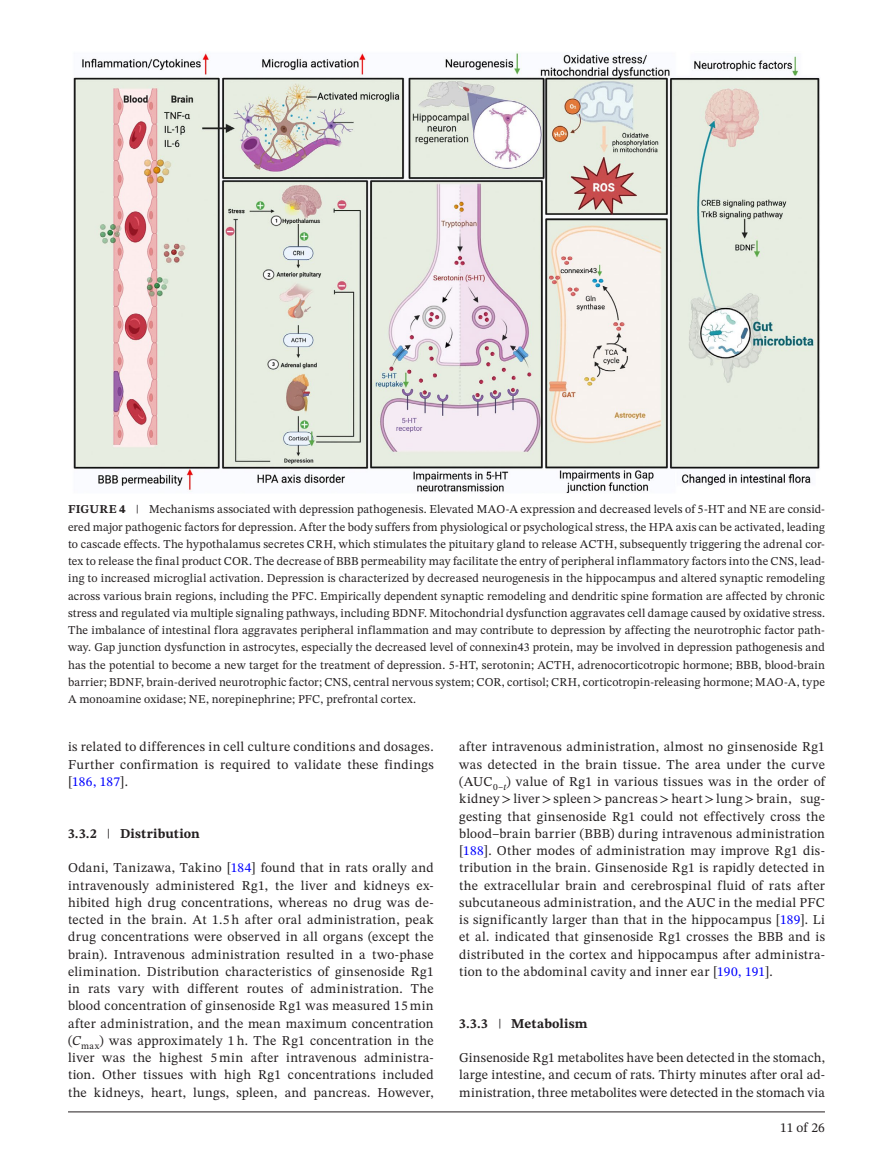
<style>
.page{position:relative;width:893px;height:1174px;background:#fff}
.page>*{position:absolute;margin:0;border:0;box-sizing:border-box;transform-origin:0 0}
.t1{font:13.5px/17.2px "STIX Two Text";letter-spacing:.02em;color:#231f20;text-align:justify}
.t2{font:700 13.5px "STIX Two Text";letter-spacing:.01em;color:#231f20}
.t3{font:12px/17.2px "STIX Two Text";letter-spacing:.01em;color:#231f20;text-align:justify}
.s1{font-weight:700}
.s2{color:#00f}
.s3{font-weight:400}
.s4{font-style:italic}
</style>
<div class="page">
<hr style="left:68px;top:1111px;width:757px;height:1px;background:#231f20">
<img style="left:73px;top:53px;width:747px;height:440px">
<p class="t3" style="left:68px;top:500px;width:758px"><span class="s1">FIGURE 4</span> | Mechanisms associated with depression pathogenesis. Elevated MAO-A expression and decreased levels of 5-HT and NE are consid&shy;ered major pathogenic factors for depression. After the body suffers from physiological or psychological stress, the HPA axis can be activated, leading to cascade effects. The hypothalamus secretes CRH, which stimulates the pituitary gland to release ACTH, subsequently triggering the adrenal cor&shy;tex to release the final product COR. The decrease of BBB permeability may facilitate the entry of peripheral inflammatory factors into the CNS, lead&shy;ing to increased microglial activation. Depression is characterized by decreased neurogenesis in the hippocampus and altered synaptic remodeling across various brain regions, including the PFC. Empirically dependent synaptic remodeling and dendritic spine formation are affected by chronic stress and regulated via multiple signaling pathways, including BDNF. Mitochondrial dysfunction aggravates cell damage caused by oxidative stress.<br>The imbalance of intestinal flora aggravates peripheral inflammation and may contribute to depression by affecting the neurotrophic factor path&shy;way. Gap junction dysfunction in astrocytes, especially the decreased level of connexin43 protein, may be involved in depression pathogenesis and has the potential to become a new target for the treatment of depression. 5-HT, serotonin; ACTH, adrenocorticotropic hormone; BBB, blood-brain barrier; BDNF, brain-derived neurotrophic factor; CNS, central nervous system; COR, cortisol; CRH, corticotropin-releasing hormone; MAO-A, type A monoamine oxidase; NE, norepinephrine; PFC, prefrontal cortex.</p>
<p class="t1" style="left:68px;top:738px;width:367px">is related to differences in cell culture conditions and dosages.<br>Further confirmation is required to validate these findings [<span class="s2">186, 187</span>].</p>
<p class="t2" style="left:68px;top:823px;width:133px">3.3.2 <span class="s3">|</span> Distribution</p>
<p class="t1" style="left:68px;top:859px;width:367px">Odani, Tanizawa, Takino [<span class="s2">184</span>] found that in rats orally and intravenously administered Rg1, the liver and kidneys ex&shy;hibited high drug concentrations, whereas no drug was de&shy;tected in the brain. At 1.5 h after oral administration, peak drug concentrations were observed in all organs (except the brain). Intravenous administration resulted in a two-phase elimination. Distribution characteristics of ginsenoside Rg1 in rats vary with different routes of administration. The blood concentration of ginsenoside Rg1 was measured 15 min after administration, and the mean maximum concentration (<span class="s4">C</span><sub>max</sub>) was approximately 1 h. The Rg1 concentration in the liver was the highest 5 min after intravenous administra&shy;tion. Other tissues with high Rg1 concentrations included the kidneys, heart, lungs, spleen, and pancreas. However,</p>
<p class="t1" style="left:459px;top:738px;width:367px">after intravenous administration, almost no ginsenoside Rg1 was detected in the brain tissue. The area under the curve (AUC<sub>0–</sub><sub>t</sub>) value of Rg1 in various tissues was in the order of kidney &gt; liver &gt; spleen &gt; pancreas &gt; heart &gt; lung &gt; brain, sug&shy;gesting that ginsenoside Rg1 could not effectively cross the blood–brain barrier (BBB) during intravenous administration [<span class="s2">188</span>]. Other modes of administration may improve Rg1 dis&shy;tribution in the brain. Ginsenoside Rg1 is rapidly detected in the extracellular brain and cerebrospinal fluid of rats after subcutaneous administration, and the AUC in the medial PFC is significantly larger than that in the hippocampus [<span class="s2">189</span>]. Li et al. indicated that ginsenoside Rg1 crosses the BBB and is distributed in the cortex and hippocampus after administra&shy;tion to the abdominal cavity and inner ear [<span class="s2">190, 191</span>].</p>
<p class="t2" style="left:459px;top:1013px;width:130px">3.3.3 <span class="s3">|</span> Metabolism</p>
<p class="t1" style="left:459px;top:1049px;width:367px">Ginsenoside Rg1 metabolites have been detected in the stomach, large intestine, and cecum of rats. Thirty minutes after oral ad&shy;ministration, three metabolites were detected in the stomach via</p>
<p class="t1" style="left:780px;top:1119px;width:46px">11 of 26</p>
</div>
